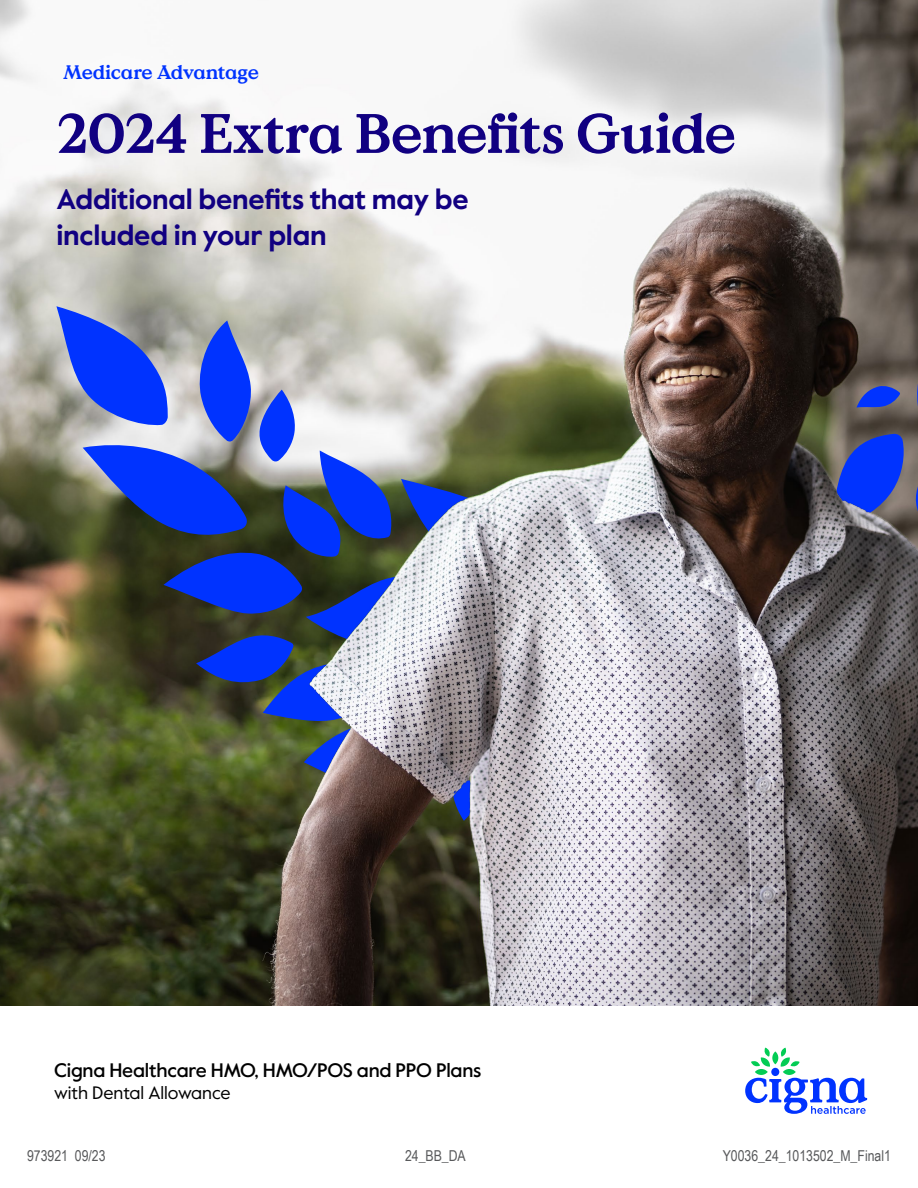
<style>
.page{position:relative;width:918px;height:1188px;background:#fff}
.page>*{position:absolute;margin:0;border:0;box-sizing:border-box;transform-origin:0 0}
.t1{font:700 55.5px "Value Serif Pro";letter-spacing:-.02em;color:#110081}
.t2{font:700 28.5px/36px "Value Sans Pro";letter-spacing:-.01em;color:#110081}
.t3{font:500 19.5px "Value Sans Pro";letter-spacing:-.01em;color:#000}
.t4{font:700 19.5px "Value Serif Pro";letter-spacing:-.02em;color:#03f}
.t5{font:18px "Value Sans Pro";color:#000}
.t6{font:15px "Arial Narrow";color:#58595b}
</style>
<div class="page">
<svg style="left:745px;top:1048px;width:122px;height:66px"></svg>
<img style="left:0;top:0;width:918px;height:1005px">
<img style="left:56px;top:306px;width:862px;height:515px">
<p class="t4" style="left:63px;top:60px;width:198px">Medicare Advantage</p>
<h1 class="t1" style="left:56px;top:100px;width:681px">2024 Extra Benefits Guide</h1>
<p class="t2" style="left:56px;top:182px;width:414px">Additional benefits that may be included in your plan</p>
<p class="t3" style="left:54px;top:1059px;width:429px">Cigna Healthcare HMO, HMO/POS and PPO Plans</p>
<p class="t5" style="left:54px;top:1082px;width:178px">with Dental Allowance</p>
<p class="t6" style="left:27px;top:1145px;width:80px">973921 09/23</p>
<p class="t6" style="left:405px;top:1145px;width:62px">24_BB_DA</p>
<p class="t6" style="left:723px;top:1145px;width:170px">Y0036_24_1013502_M_Final1</p>
</div>
